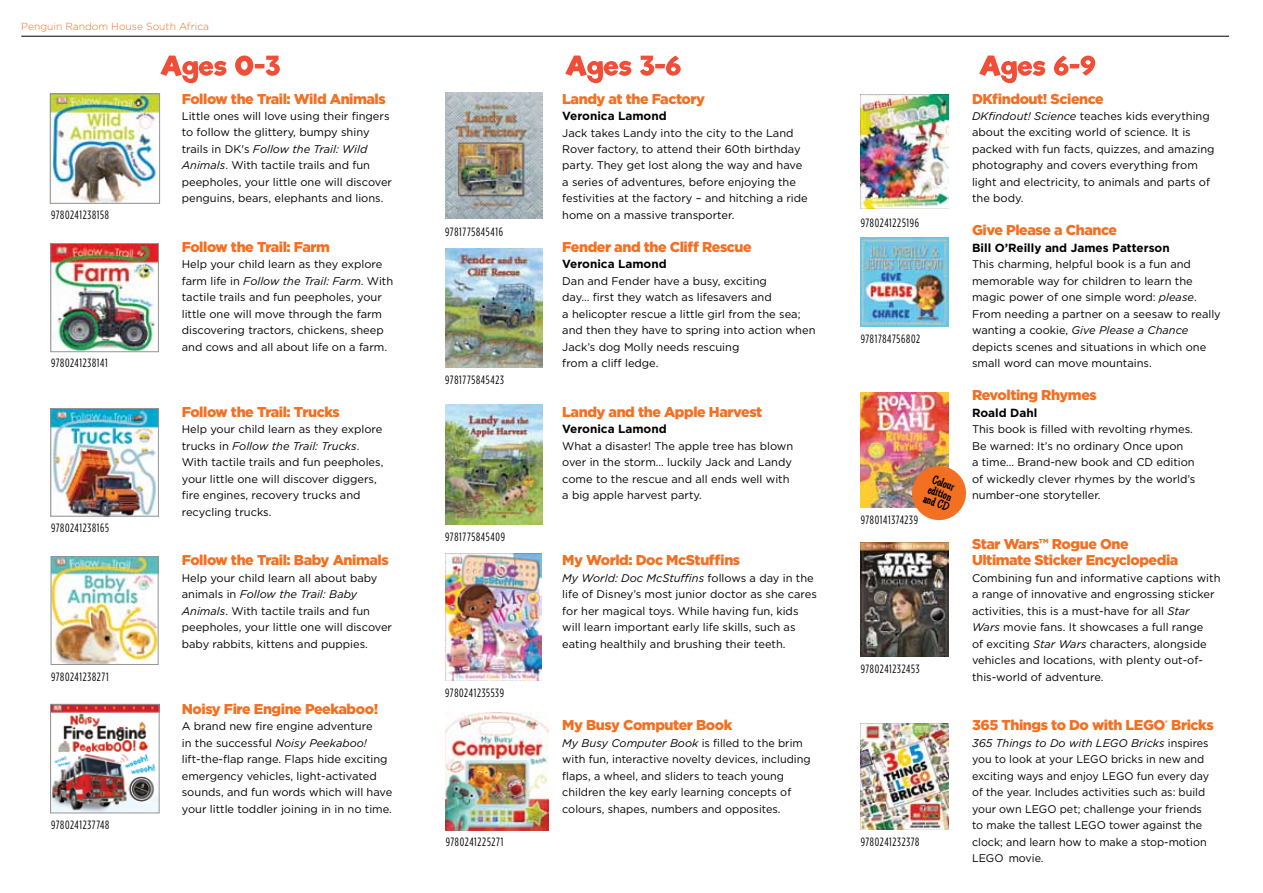
<style>
.page{position:relative;width:1263px;height:893px;background:#fff}
.page>*{position:absolute;margin:0;border:0;box-sizing:border-box;transform-origin:0 0}
.t1{font:900 14.25px/16.5px "Gotham";letter-spacing:-.03em;color:#f36f21}
.t2{font:12px "Gotham Condensed";letter-spacing:.055em;color:#000}
.t3{font:12px/10.5px "HFF Air Apparent";color:#000}
.t4{font:700 11.7px "Gotham";color:#000}
.t5{font:11.1px/16.5px "Gotham";color:#000}
.t6{font:300 10.2px "Gotham";color:#f36f21}
.s1{font-style:italic}
</style>
<div class="page">
<hr style="left:21px;top:36px;width:1208px;height:1px;background:#000">
<img style="left:52px;top:96px;width:106px;height:106px">
<div style="left:50px;top:94px;width:110px;height:110px;border:1px solid #939598"></div>
<img style="left:445px;top:713px;width:103px;height:118px">
<img style="left:446px;top:249px;width:96px;height:118px">
<img style="left:446px;top:404px;width:96px;height:120px">
<img style="left:445px;top:554px;width:97px;height:127px">
<img style="left:445px;top:93px;width:97px;height:126px">
<img style="left:53px;top:245px;width:104px;height:105px">
<div style="left:51px;top:243px;width:108px;height:109px;border:1px solid #939598"></div>
<img style="left:53px;top:410px;width:104px;height:104px">
<div style="left:51px;top:408px;width:108px;height:108px;border:1px solid #939598"></div>
<img style="left:53px;top:558px;width:103px;height:105px">
<div style="left:51px;top:556px;width:107px;height:109px;border:1px solid #939598"></div>
<img style="left:52px;top:706px;width:105px;height:105px">
<div style="left:50px;top:704px;width:109px;height:109px;border:1px solid #939598"></div>
<img style="left:860px;top:238px;width:89px;height:88px">
<img style="left:860px;top:95px;width:89px;height:114px">
<img style="left:861px;top:392px;width:88px;height:115px">
<img style="left:861px;top:542px;width:88px;height:114px">
<img style="left:861px;top:724px;width:88px;height:105px">
<svg style="left:909px;top:463px;width:58px;height:58px"></svg>
<svg style="left:160px;top:56px;width:120px;height:27px"></svg>
<svg style="left:979px;top:56px;width:116px;height:27px"></svg>
<svg style="left:565px;top:56px;width:116px;height:27px"></svg>
<p class="t6" style="left:21px;top:20px;width:189px">Penguin Random House South Africa</p>
<p class="t2" style="left:51px;top:208px;width:59px">9780241238158</p>
<p class="t2" style="left:51px;top:356px;width:58px">9780241238141</p>
<p class="t2" style="left:51px;top:521px;width:60px">9780241238165</p>
<p class="t2" style="left:51px;top:670px;width:59px">9780241238271</p>
<p class="t2" style="left:51px;top:818px;width:60px">9780241237748</p>
<p class="t1" style="left:182px;top:90px;width:206px">Follow the Trail: Wild Animals</p>
<p class="t5" style="left:182px;top:108px;width:212px">Little ones will love using their fingers to follow the glittery, bumpy shiny trails in DK's <span class="s1">Follow the Trail: Wild Animals</span>. With tactile trails and fun peepholes, your little one will discover penguins, bears, elephants and lions.</p>
<p class="t1" style="left:182px;top:239px;width:150px">Follow the Trail: Farm</p>
<p class="t5" style="left:182px;top:256px;width:213px">Help your child learn as they explore farm life in <span class="s1">Follow the Trail: Farm</span>. With tactile trails and fun peepholes, your little one will move through the farm discovering tractors, chickens, sheep and cows and all about life on a farm.</p>
<p class="t1" style="left:182px;top:404px;width:159px">Follow the Trail: Trucks</p>
<p class="t5" style="left:182px;top:421px;width:203px">Help your child learn as they explore trucks in <span class="s1">Follow the Trail: Trucks</span>.<br>With tactile trails and fun peepholes, your little one will discover diggers, fire engines, recovery trucks and recycling trucks.</p>
<p class="t1" style="left:182px;top:552px;width:208px">Follow the Trail: Baby Animals</p>
<p class="t5" style="left:182px;top:570px;width:212px">Help your child learn all about baby animals in <span class="s1">Follow the Trail: Baby Animals</span>. With tactile trails and fun peepholes, your little one will discover baby rabbits, kittens and puppies.</p>
<p class="t1" style="left:182px;top:700px;width:198px">Noisy Fire Engine Peekaboo!</p>
<p class="t5" style="left:182px;top:718px;width:212px">A brand new fire engine adventure<br>in the successful <span class="s1">Noisy Peekaboo! </span>lift-the-flap range. Flaps hide exciting emergency vehicles, light-activated sounds, and fun words which will have your little toddler joining in in no time.</p>
<p class="t2" style="left:445px;top:224px;width:59px">9781775845416</p>
<p class="t2" style="left:445px;top:373px;width:60px">9781775845423</p>
<p class="t2" style="left:445px;top:530px;width:61px">9781775845409</p>
<p class="t2" style="left:445px;top:686px;width:60px">9780241235539</p>
<p class="t2" style="left:446px;top:835px;width:59px">9780241225271</p>
<p class="t1" style="left:562px;top:90px;width:144px">Landy at the Factory</p>
<p class="t4" style="left:562px;top:108px;width:106px">Veronica Lamond</p>
<p class="t5" style="left:562px;top:124px;width:247px">Jack takes Landy into the city to the Land Rover factory, to attend their 60th birthday party. They get lost along the way and have a series of adventures, before enjoying the festivities at the factory – and hitching a ride home on a massive transporter.</p>
<p class="t1" style="left:562px;top:239px;width:191px">Fender and the Cliff Rescue</p>
<p class="t4" style="left:562px;top:257px;width:106px">Veronica Lamond</p>
<p class="t5" style="left:562px;top:273px;width:255px">Dan and Fender have a busy, exciting<br>day… first they watch as lifesavers and<br>a helicopter rescue a little girl from the sea; and then they have to spring into action when Jack’s dog Molly needs rescuing<br>from a cliff ledge.</p>
<p class="t1" style="left:562px;top:404px;width:201px">Landy and the Apple Harvest</p>
<p class="t4" style="left:562px;top:422px;width:106px">Veronica Lamond</p>
<p class="t5" style="left:562px;top:438px;width:232px">What a disaster! The apple tree has blown over in the storm… luckily Jack and Landy come to the rescue and all ends well with a big apple harvest party.</p>
<p class="t1" style="left:562px;top:552px;width:179px">My World: Doc McStuffins</p>
<p class="t5" style="left:562px;top:570px;width:256px"><span class="s1">My World: Doc McStuffins</span> follows a day in the life of Disney’s most junior doctor as she cares for her magical toys. While having fun, kids will learn important early life skills, such as eating healthily and brushing their teeth.</p>
<p class="t1" style="left:562px;top:717px;width:172px">My Busy Computer Book</p>
<p class="t5" style="left:562px;top:734px;width:250px"><span class="s1">My Busy Computer Book</span> is filled to the brim with fun, interactive novelty devices, including flaps, a wheel, and sliders to teach young children the key early learning concepts of colours, shapes, numbers and opposites.</p>
<p class="t2" style="left:861px;top:216px;width:60px">9780241225196</p>
<p class="t2" style="left:861px;top:332px;width:61px">9781784756802</p>
<p class="t3" style="left:933px;top:474px;width:28px;rotate:20deg">Colour edition and CD</p>
<p class="t2" style="left:861px;top:513px;width:59px">9780141374239</p>
<p class="t2" style="left:861px;top:662px;width:60px">9780241232453</p>
<p class="t2" style="left:861px;top:835px;width:60px">9780241232378</p>
<p class="t1" style="left:972px;top:90px;width:133px">DKfindout! Science</p>
<p class="t5" style="left:972px;top:108px;width:244px"><span class="s1">DKfindout! Science</span> teaches kids everything about the exciting world of science. It is packed with fun facts, quizzes, and amazing photography and covers everything from light and electricity, to animals and parts of the body.</p>
<p class="t1" style="left:972px;top:222px;width:147px">Give Please a Chance</p>
<p class="t4" style="left:972px;top:240px;width:199px">Bill O’Reilly and James Patterson</p>
<p class="t5" style="left:972px;top:256px;width:250px">This charming, helpful book is a fun and memorable way for children to learn the magic power of one simple word: <span class="s1">please</span>.<br>From needing a partner on a seesaw to really wanting a cookie, <span class="s1">Give Please a Chance </span>depicts scenes and situations in which one small word can move mountains.</p>
<p class="t1" style="left:972px;top:387px;width:126px">Revolting Rhymes</p>
<p class="t4" style="left:972px;top:405px;width:67px">Roald Dahl</p>
<p class="t5" style="left:972px;top:421px;width:225px">This book is filled with revolting rhymes.<br>Be warned: It’s no ordinary Once upon<br>a time… Brand-new book and CD edition of wickedly clever rhymes by the world’s number-one storyteller.</p>
<p class="t1" style="left:972px;top:535px;width:208px">Star Wars™ Rogue One<br>Ultimate Sticker Encyclopedia</p>
<p class="t5" style="left:972px;top:570px;width:250px">Combining fun and informative captions with a range of innovative and engrossing sticker activities, this is a must-have for all <span class="s1">Star<br>Wars</span> movie fans. It showcases a full range<br>of exciting <span class="s1">Star Wars</span> characters, alongside vehicles and locations, with plenty out-of&shy;this-world of adventure.</p>
<p class="t1" style="left:972px;top:717px;width:243px">365 Things to Do with LEGO<sup>®</sup> Bricks</p>
<p class="t5" style="left:972px;top:734px;width:239px"><span class="s1">365 Things to Do with LEGO Bricks</span> inspires you to look at your LEGO bricks in new and exciting ways and enjoy LEGO fun every day of the year. Includes activities such as: build your own LEGO pet; challenge your friends to make the tallest LEGO tower against the clock; and learn how to make a stop-motion LEGO movie.</p>
</div>
